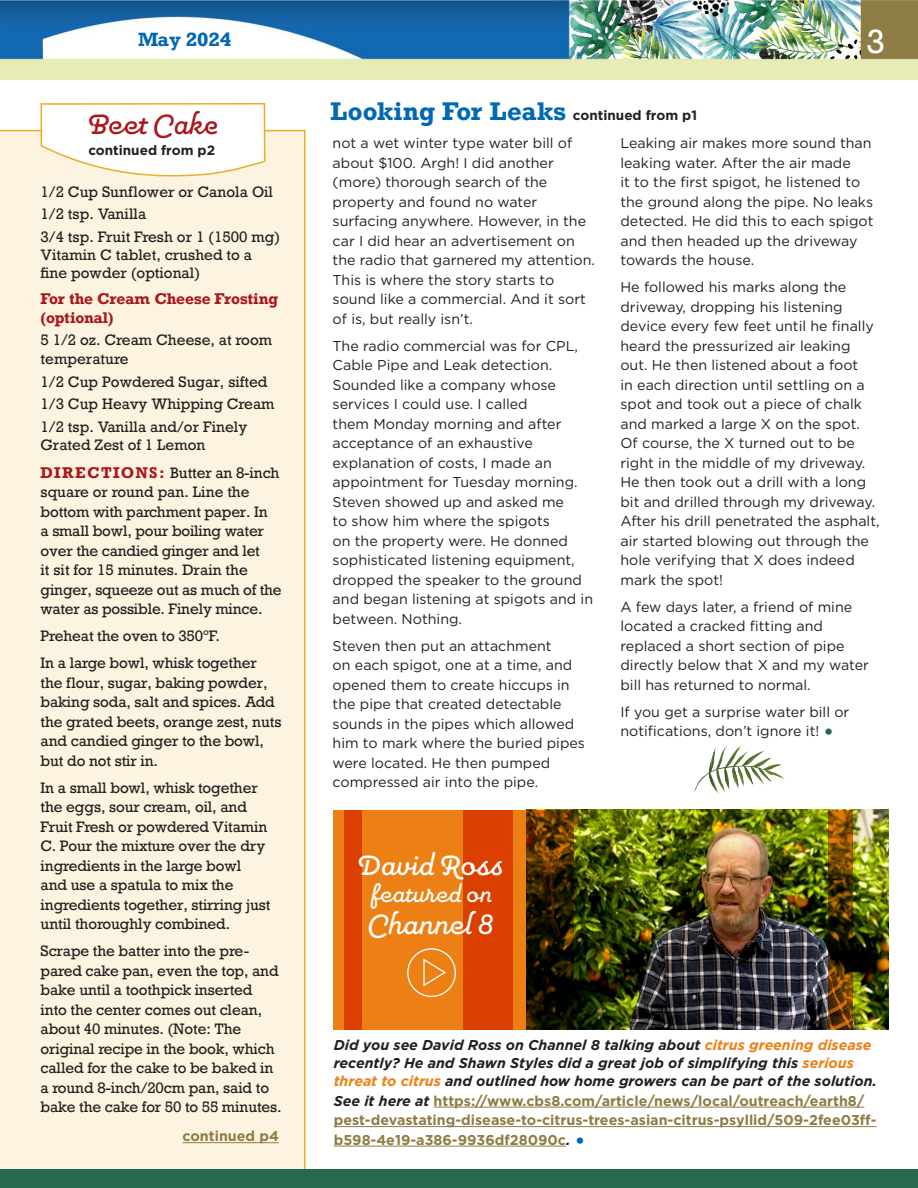
<style>
.page{position:relative;width:918px;height:1188px;background:#fff}
.page>*{position:absolute;margin:0;border:0;box-sizing:border-box;transform-origin:0 0}
.t1{font:500 33px "Pauline Script";color:#fff}
.t2{font:500 33px "Pauline Script";color:#a8181c}
.t3{font:31.5px "Rockwell";color:#fff}
.t4{font:500 27px "Pauline Script";letter-spacing:.02em;color:#fff}
.t5{font:700 24px "Rockwell";letter-spacing:.01em;color:#0168b3}
.t6{font:700 18px "Rockwell";color:#0168b3}
.t7{font:700 14.7px/18.8px "Rockwell";letter-spacing:-.01em;color:#a8181c}
.t8{font:14.25px/19.5px "Gotham";color:#231f20}
.t9{font:14.25px/19.5px "Rockwell";letter-spacing:-.01em;color:#231f20}
.t10{font:italic 700 14.25px/18px "Gotham";color:#231f20}
.t11{font:700 14.25px/19.5px "Gotham";color:#8f7c45}
.t12{font:700 13.5px "Gotham";color:#231f20}
.s1{font-weight:700;font-size:14.7px;color:#a8181c}
.s2{font-family:"Gotham";font-size:13.5px;color:#231f20}
.s3{font-weight:700;font-size:21px;color:#26694d}
.s4{color:#ed8014}
.s5{font-style:italic;color:#231f20}
.s6{font-size:21px;color:#0168b3}
</style>
<div class="page">
<div style="left:0;top:129px;width:306px;height:1040px;background:#fcf4e0"></div>
<img style="left:0;top:0;width:918px;height:80px">
<div style="left:0;top:1169px;width:918px;height:19px;background:#26694d"></div>
<svg style="left:40px;top:103px;width:226px;height:75px"></svg>
<hr style="left:183px;top:1142px;width:96px;height:1px;background:#8f7c45">
<hr style="left:434px;top:1107px;width:430px;height:1px;background:#8f7c45">
<hr style="left:334px;top:1126px;width:543px;height:1px;background:#8f7c45">
<hr style="left:334px;top:1146px;width:232px;height:1px;background:#8f7c45">
<img style="left:574px;top:810px;width:315px;height:219px">
<svg style="left:334px;top:810px;width:240px;height:220px;fill:#ed8014"></svg>
<svg style="left:828px;top:810px;width:25px;height:220px"></svg>
<div style="left:463px;top:810px;width:50px;height:220px;background:#dc4001"></div>
<div style="left:345px;top:810px;width:17px;height:220px;background:#dc4001"></div>
<svg style="left:694px;top:746px;width:91px;height:47px"></svg>
<div style="left:407px;top:948px;width:49px;height:49px;border:1px solid #fff;border-radius:50%"></div>
<svg style="left:422px;top:958px;width:25px;height:30px"></svg>
<p class="t6" style="left:138px;top:28px;width:95px">May 2024</p>
<p class="t3" style="left:866px;top:22px;width:20px">3</p>
<p class="t2" style="left:86px;top:105px;width:133px">Beet Cake</p>
<p class="t12" style="left:88px;top:141px;width:128px">continued from p2</p>
<p class="t9" style="left:41px;top:182px;width:234px">1/2 Cup Sunflower or Canola Oil</p>
<p class="t9" style="left:41px;top:204px;width:107px">1/2 tsp. Vanilla</p>
<p class="t9" style="left:41px;top:228px;width:241px;line-height:18px">3/4 tsp. Fruit Fresh or 1 (1500 mg)<br>Vitamin C tablet, crushed to a fine powder (optional)</p>
<p class="t7" style="left:41px;top:289px;width:239px">For the Cream Cheese Frosting (optional)</p>
<p class="t9" style="left:41px;top:331px;width:233px;line-height:18.8px">5 1/2 oz. Cream Cheese, at room temperature</p>
<p class="t9" style="left:41px;top:372px;width:228px">1/2 Cup Powdered Sugar, sifted</p>
<p class="t9" style="left:41px;top:394px;width:236px">1/3 Cup Heavy Whipping Cream</p>
<p class="t9" style="left:41px;top:417px;width:208px;line-height:18.8px">1/2 tsp. Vanilla and/or Finely<br>Grated Zest of 1 Lemon</p>
<p class="t9" style="left:41px;top:463px;width:243px"><span class="s1">DIRECTIONS:</span> Butter an 8-inch square or round pan. Line the bottom with parchment paper. In<br>a small bowl, pour boiling water over the candied ginger and let<br>it sit for 15 minutes. Drain the ginger, squeeze out as much of the water as possible. Finely mince.</p>
<p class="t9" style="left:41px;top:626px;width:181px">Preheat the oven to 350ºF.</p>
<p class="t9" style="left:41px;top:653px;width:242px">In a large bowl, whisk together the flour, sugar, baking powder, baking soda, salt and spices. Add the grated beets, orange zest, nuts and candied ginger to the bowl, but do not stir in.</p>
<p class="t9" style="left:41px;top:778px;width:231px">In a small bowl, whisk together the eggs, sour cream, oil, and<br>Fruit Fresh or powdered Vitamin<br>C. Pour the mixture over the dry ingredients in the large bowl and use a spatula to mix the ingredients together, stirring just until thoroughly combined.</p>
<p class="t9" style="left:41px;top:942px;width:243px">Scrape the batter into the pre&shy;pared cake pan, even the top, and bake until a toothpick inserted into the center comes out clean, about 40 minutes. (Note: The original recipe in the book, which called for the cake to be baked in a round 8-inch/20cm pan, said to bake the cake for 50 to 55 minutes.</p>
<p class="t11" style="left:183px;top:1126px;width:98px">continued p4</p>
<p class="t5" style="left:330px;top:95px;width:368px">Looking For Leaks <span class="s2">continued from p1</span></p>
<p class="t8" style="left:333px;top:133px;width:264px">not a wet winter type water bill of about $100. Argh! I did another (more) thorough search of the property and found no water surfacing anywhere. However, in the car I did hear an advertisement on the radio that garnered my attention.<br>This is where the story starts to sound like a commercial. And it sort of is, but really isn’t.</p>
<p class="t8" style="left:333px;top:336px;width:262px">The radio commercial was for CPL,<br>Cable Pipe and Leak detection.<br>Sounded like a company whose services I could use. I called<br>them Monday morning and after acceptance of an exhaustive explanation of costs, I made an appointment for Tuesday morning.<br>Steven showed up and asked me<br>to show him where the spigots<br>on the property were. He donned sophisticated listening equipment, dropped the speaker to the ground and began listening at spigots and in between. Nothing.</p>
<p class="t8" style="left:333px;top:636px;width:254px">Steven then put an attachment<br>on each spigot, one at a time, and opened them to create hiccups in the pipe that created detectable sounds in the pipes which allowed him to mark where the buried pipes were located. He then pumped compressed air into the pipe.</p>
<p class="t1" style="left:356px;top:846px;width:149px">David Ross</p>
<p class="t4" style="left:370px;top:878px;width:123px">featured on</p>
<p class="t1" style="left:367px;top:904px;width:127px">Channel 8</p>
<p class="t8" style="left:620px;top:133px;width:254px">Leaking air makes more sound than leaking water. After the air made<br>it to the first spigot, he listened to the ground along the pipe. No leaks detected. He did this to each spigot and then headed up the driveway towards the house.</p>
<p class="t8" style="left:620px;top:277px;width:261px">He followed his marks along the driveway, dropping his listening device every few feet until he finally heard the pressurized air leaking out. He then listened about a foot<br>in each direction until settling on a spot and took out a piece of chalk and marked a large X on the spot.<br>Of course, the X turned out to be right in the middle of my driveway.<br>He then took out a drill with a long bit and drilled through my driveway.<br>After his drill penetrated the asphalt, air started blowing out through the hole verifying that X does indeed mark the spot!</p>
<p class="t8" style="left:620px;top:597px;width:250px">A few days later, a friend of mine located a cracked fitting and replaced a short section of pipe directly below that X and my water bill has returned to normal.</p>
<p class="t8" style="left:620px;top:702px;width:230px">If you get a surprise water bill or notifications, don’t ignore it! <span class="s3">•</span></p>
<p class="t10" style="left:334px;top:1036px;width:545px">Did you see David Ross on Channel 8 talking about <span class="s4">citrus greening disease </span>recently? He and Shawn Styles did a great job of simplifying this <span class="s4">serious threat to citrus</span> and outlined how home growers can be part of the solution.</p>
<p class="t11" style="left:334px;top:1091px;width:544px"><span class="s5">See it here at</span> https://www.cbs8.com/article/news/local/outreach/earth8/ pest-devastating-disease-to-citrus-trees-asian-citrus-psyllid/509-2fee03ff&shy;b598-4e19-a386-9936df28090c<span class="s5">.</span> <span class="s6">•</span></p>
</div>
